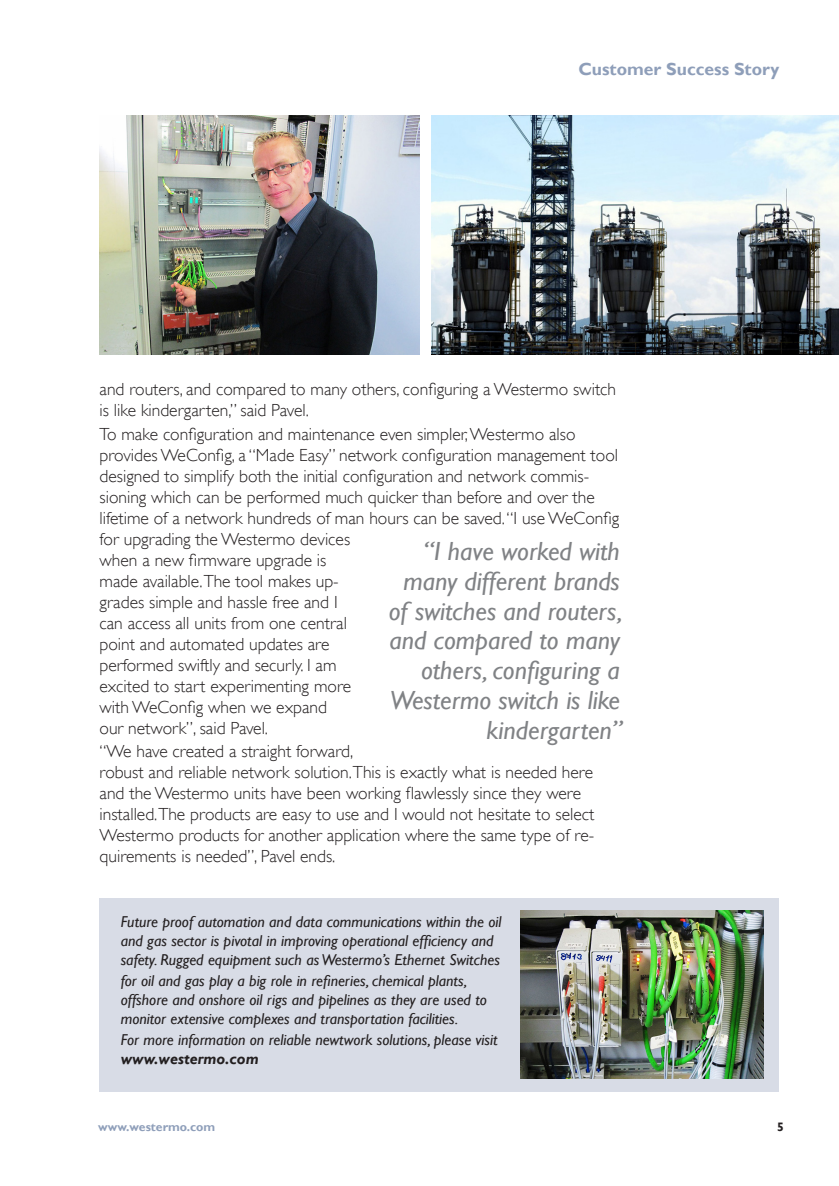
<style>
.page{position:relative;width:839px;height:1186px;background:#fff}
.page>*{position:absolute;margin:0;border:0;box-sizing:border-box;transform-origin:0 0}
.Brödtext{font:italic 26.25px/29.8px "Gill Sans";color:#808285;text-align:right}
.Brödtext-2{font:300 17.5px/21px "Gill Sans";color:#231f20}
.t1{font:700 17.5px "Gill Sans";color:#8e9eb9}
.Brödtext-3{font:italic 15.75px/18.9px "Gill Sans";color:#231f20}
.t2{font:700 12.25px "Gill Sans";color:#8f9fba}
.t3{font:700 12.25px "Gill Sans";color:#231f20}
.s1{font-weight:700}
</style>
<div class="page">
<div style="left:99px;top:898px;width:679px;height:193px;background:#d8dce6"></div>
<img style="left:520px;top:910px;width:243px;height:168px">
<img style="left:99px;top:115px;width:320px;height:239px">
<img style="left:431px;top:115px;width:407px;height:240px">
<p class="t1" style="left:578px;top:59px;width:202px">Customer Success Story</p>
<p class="Brödtext-2" style="left:99px;top:379px;width:518px">and routers, and compared to many others, configuring a Westermo switch is like kindergarten,” said Pavel.</p>
<p class="Brödtext-2" style="left:99px;top:423px;width:521px">To make configuration and maintenance even simpler, Westermo also provides WeConfig, a “Made Easy” network configuration management tool designed to simplify both the initial configuration and network commis&shy;sioning which can be performed much quicker than before and over the lifetime of a network hundreds of man hours can be saved. “I use WeConfig for upgrading the Westermo devices<br>when a new firmware upgrade is<br>made available.The tool makes up-<br>grades simple and hassle free and I<br>can access all units from one central<br>point and automated updates are<br>performed swiftly and securly. I am<br>excited to start experimenting more<br>with WeConfig when we expand<br>our network”, said Pavel.</p>
<p class="Brödtext-2" style="left:99px;top:741px;width:496px">“We have created a straight forward,<br>robust and reliable network solution.This is exactly what is needed here and the Westermo units have been working flawlessly since they were installed.The products are easy to use and I would not hesitate to select Westermo products for another application where the same type of re&shy;quirements is needed”, Pavel ends.</p>
<p class="Brödtext" style="left:389px;top:537px;width:235px">“I have worked with many different brands of switches and routers, and compared to many others, configuring a<br>Westermo switch is like kindergarten”</p>
<p class="Brödtext-3" style="left:121px;top:912px;width:382px">Future proof automation and data communications within the oil and gas sector is pivotal in improving operational efficiency and safety. Rugged equipment such as Westermo’s Ethernet Switches</p>
<p class="Brödtext-3" style="left:121px;top:971px;width:367px">for oil and gas play a big role in refineries, chemical plants, offshore and onshore oil rigs and pipelines as they are used to monitor extensive complexes and transportation facilities.</p>
<p class="Brödtext-3" style="left:121px;top:1031px;width:378px">For more information on reliable newtwork solutions, please visit <span class="s1">www.westermo.com</span></p>
<p class="t2" style="left:98px;top:1120px;width:118px">www.westermo.com</p>
<p class="t3" style="left:776px;top:1119px;width:8px">5</p>
</div>
